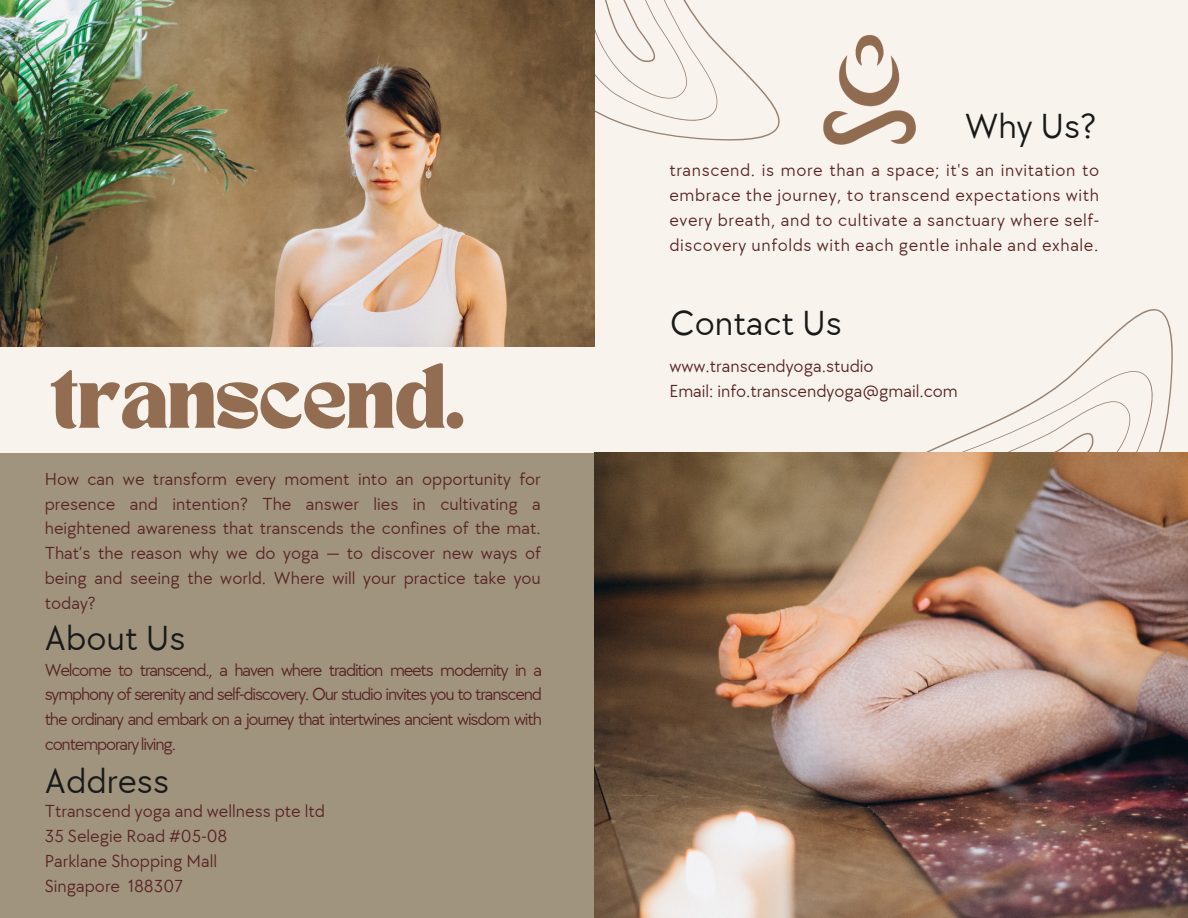
<style>
.page{position:relative;width:1188px;height:918px;background:#a0947e}
.page>*{position:absolute;margin:0;border:0;box-sizing:border-box;transform-origin:0 0}
.t1{font:63.6px "TANNIMBUS";color:#926d52}
.t2{font:36px "TT Chocolates";color:#191919}
.t3{font:18px/24.8px "TT Chocolates";color:#592424;text-align:justify}
</style>
<div class="page">
<div style="left:0;top:0;width:1188px;height:453px;background:#f8f4ed"></div>
<svg style="left:916px;top:309px;width:272px;height:144px"></svg>
<img style="left:594px;top:453px;width:594px;height:465px">
<svg style="left:594px;top:0;width:186px;height:210px"></svg>
<img style="left:0;top:0;width:594px;height:346px">
<img style="left:823px;top:35px;width:93px;height:110px">
<p class="t1" style="left:51px;top:360px;width:415px">transcend.</p>
<h2 class="t3" style="left:45px;top:467px;width:498px">How can we transform every moment into an opportunity for presence and intention? The answer lies in cultivating a heightened awareness that transcends the confines of the mat.<br>That’s the reason why we do yoga — to discover new ways of being and seeing the world. Where will your practice take you today?</h2>
<p class="t2" style="left:45px;top:617px;width:142px">About Us</p>
<h1 class="t3" style="left:45px;top:658px;width:499px">Welcome to transcend., a haven where tradition meets modernity in a symphony of serenity and self-discovery. Our studio invites you to transcend the ordinary and embark on a journey that intertwines ancient wisdom with contemporary living.</h1>
<p class="t2" style="left:45px;top:760px;width:126px">Address</p>
<h2 class="t3" style="left:45px;top:799px;width:282px">Ttranscend yoga and wellness pte ltd</h2>
<p class="t3" style="left:45px;top:824px;width:184px">35 Selegie Road #05-08</p>
<h2 class="t3" style="left:45px;top:849px;width:174px">Parklane Shopping Mall</h2>
<p class="t3" style="left:45px;top:874px;width:140px">Singapore 188307</p>
<h2 class="t2" style="left:965px;top:106px;width:133px">Why Us?</h2>
<p class="t3" style="left:669px;top:159px;width:431px">transcend. is more than a space; it's an invitation to embrace the journey, to transcend expectations with every breath, and to cultivate a sanctuary where self&shy;discovery unfolds with each gentle inhale and exhale.</p>
<p class="t2" style="left:670px;top:302px;width:173px">Contact Us</p>
<p class="t3" style="left:669px;top:354px;width:206px">www.transcendyoga.studio</p>
<p class="t3" style="left:669px;top:379px;width:290px">Email: info.transcendyoga@gmail.com</p>
</div>
